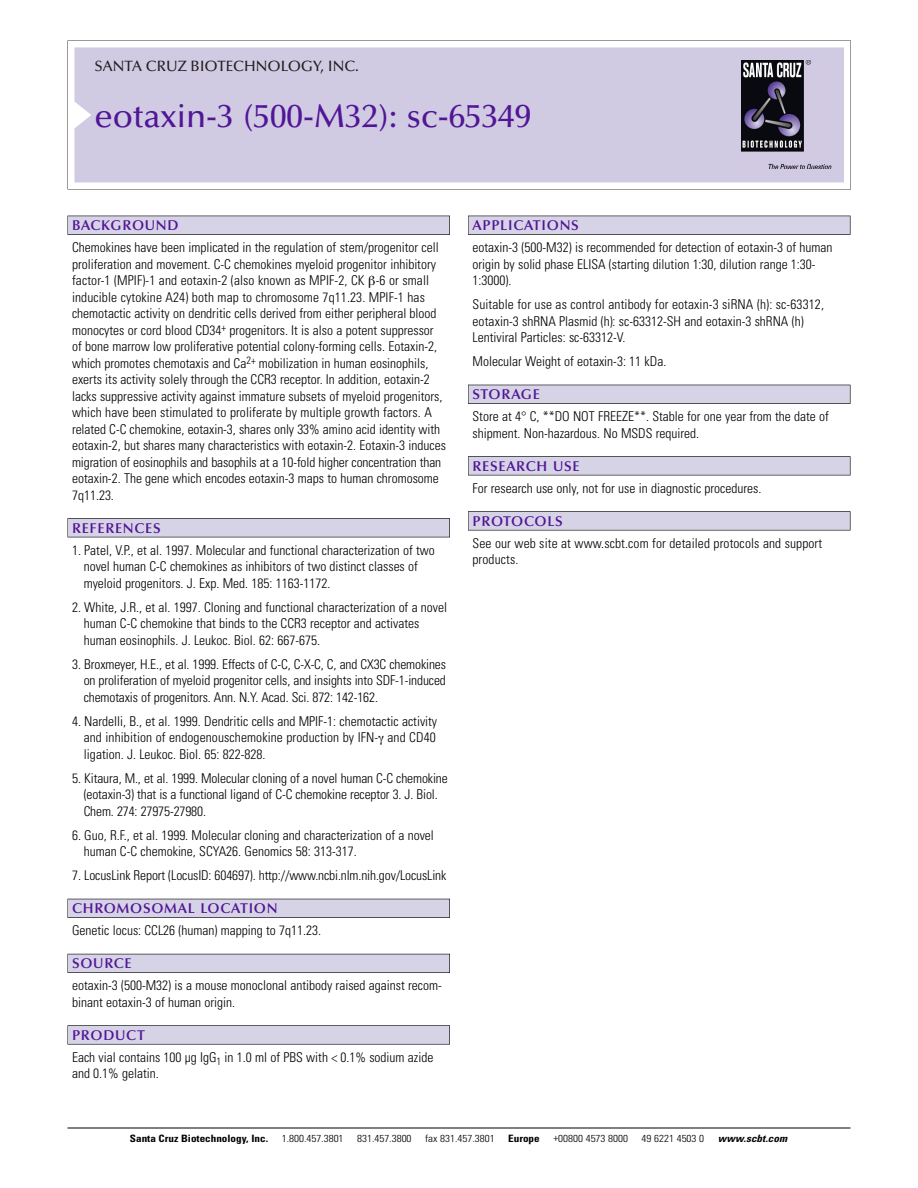
<style>
.page{position:relative;width:918px;height:1188px;background:#fff}
.page>*{position:absolute;margin:0;border:0;box-sizing:border-box;transform-origin:0 0}
.t1{font:500 33px "Optima";color:#511695}
.t2{font:500 15px "Optima";color:#231f20}
.t3{font:600 14.25px "Optima";letter-spacing:.05em;color:#511695}
.t4{font:300 condensed 13.5px/16.5px "Univers";color:#000}
.t5{font:300 condensed 10.2px "Univers";color:#000;scale:1.1 1}
.t6{font:700 condensed 10.2px "Univers";color:#000;scale:1.1 1}
.t7{font:italic 700 condensed 10.2px "Univers";letter-spacing:.005em;color:#000;scale:1.1 1}
</style>
<div class="page">
<svg style="left:68px;top:40px;width:783px;height:149px"></svg>
<div style="left:74px;top:47px;width:770px;height:135px;background:#d1cae3"></div>
<img style="left:741px;top:60px;width:90px;height:108px">
<div style="left:68px;top:216px;width:382px;height:19px;background:#525155"></div>
<div style="left:68px;top:216px;width:381px;height:18px;background:#d7d3e7"></div>
<div style="left:68px;top:518px;width:382px;height:19px;background:#525155"></div>
<div style="left:68px;top:519px;width:381px;height:18px;background:#d7d3e7"></div>
<div style="left:68px;top:899px;width:382px;height:19px;background:#525158"></div>
<div style="left:68px;top:899px;width:381px;height:18px;background:#d7d3e7"></div>
<div style="left:68px;top:954px;width:382px;height:19px;background:#54535a"></div>
<div style="left:68px;top:954px;width:381px;height:18px;background:#d7d3e7"></div>
<svg style="left:68px;top:1025px;width:382px;height:20px"></svg>
<div style="left:68px;top:1026px;width:381px;height:18px;background:#d7d3e7"></div>
<div style="left:468px;top:216px;width:382px;height:19px;background:#525155"></div>
<div style="left:468px;top:216px;width:382px;height:18px;background:#d7d3e7"></div>
<div style="left:468px;top:385px;width:382px;height:19px;background:#515055"></div>
<div style="left:468px;top:385px;width:382px;height:18px;background:#d7d3e7"></div>
<div style="left:468px;top:456px;width:382px;height:19px;background:#545357"></div>
<div style="left:468px;top:457px;width:382px;height:18px;background:#d7d3e7"></div>
<div style="left:468px;top:511px;width:382px;height:19px;background:#575759"></div>
<div style="left:468px;top:512px;width:382px;height:18px;background:#d7d3e7"></div>
<hr style="left:68px;top:1128px;width:782px;height:1px;background:#000">
<p class="t2" style="left:94px;top:61px;width:266px">SANTA CRUZ BIOTECHNOLOGY, INC.</p>
<h1 class="t1" style="left:94px;top:103px;width:438px">eotaxin-3 (500-M32): sc-65349</h1>
<p class="t3" style="left:72px;top:219px;width:108px">BACKGROUND</p>
<p class="t4" style="left:72px;top:240px;width:376px">Chemokines have been implicated in the regulation of stem/progenitor cell proliferation and movement. C-C chemokines myeloid progenitor inhibitory factor-1 (MPIF)-1 and eotaxin-2 (also known as MPIF-2, CK -6 or small inducible cytokine A24) both map to chromosome 7q11.23. MPIF-1 has chemotactic activity on dendritic cells derived from either peripheral blood monocytes or cord blood CD34<sup>+</sup> progenitors. It is also a potent suppressor of bone marrow low proliferative potential colony-forming cells. Eotaxin-2, which promotes chemotaxis and Ca<sup>2+</sup> mobilization in human eosinophils, exerts its activity solely through the CCR3 receptor. In addition, eotaxin-2 lacks suppressive activity against immature subsets of myeloid progenitors, which have been stimulated to proliferate by multiple growth factors. A related C-C chemokine, eotaxin-3, shares only 33% amino acid identity with eotaxin-2, but shares many characteristics with eotaxin-2. Eotaxin-3 induces migration of eosinophils and basophils at a 10-fold higher concentration than eotaxin-2. The gene which encodes eotaxin-3 maps to human chromosome 7q11.23.</p>
<p class="t3" style="left:72px;top:522px;width:90px">REFERENCES</p>
<p class="t4" style="left:84px;top:543px;width:353px;text-indent:-12px">1. Patel, V.P., et al. 1997. Molecular and functional characterization of two novel human C-C chemokines as inhibitors of two distinct classes of myeloid progenitors. J. Exp. Med. 185: 1163-1172.</p>
<p class="t4" style="left:84px;top:600px;width:365px;text-indent:-12px">2. White, J.R., et al. 1997. Cloning and functional characterization of a novel human C-C chemokine that binds to the CCR3 receptor and activates human eosinophils. J. Leukoc. Biol. 62: 667-675.</p>
<p class="t4" style="left:84px;top:657px;width:364px;text-align:justify;text-indent:-12px">3. Broxmeyer, H.E., et al. 1999. Effects of C-C, C-X-C, C, and CX3C chemokines on proliferation of myeloid progenitor cells, and insights into SDF-1-induced chemotaxis of progenitors. Ann. N.Y. Acad. Sci. 872: 142-162.</p>
<p class="t4" style="left:84px;top:714px;width:355px;text-align:justify;text-indent:-12px">4. Nardelli, B., et al. 1999. Dendritic cells and MPIF-1: chemotactic activity and inhibition of endogenouschemokine production by IFN- and CD40 ligation. J. Leukoc. Biol. 65: 822-828.</p>
<p class="t4" style="left:84px;top:771px;width:366px;text-indent:-12px">5. Kitaura, M., et al. 1999. Molecular cloning of a novel human C-C chemokine (eotaxin-3) that is a functional ligand of C-C chemokine receptor 3. J. Biol.<br>Chem. 274: 27975-27980.</p>
<p class="t4" style="left:84px;top:828px;width:352px;text-indent:-12px">6. Guo, R.F., et al. 1999. Molecular cloning and characterization of a novel human C-C chemokine, SCYA26. Genomics 58: 313-317.</p>
<p class="t4" style="left:72px;top:868px;width:376px">7. LocusLink Report (LocusID: 604697). http://www.ncbi.nlm.nih.gov/LocusLink</p>
<p class="t3" style="left:72px;top:903px;width:207px">CHROMOSOMAL LOCATION</p>
<p class="t4" style="left:72px;top:923px;width:251px">Genetic locus: CCL26 (human) mapping to 7q11.23.</p>
<p class="t3" style="left:72px;top:958px;width:61px">SOURCE</p>
<p class="t4" style="left:72px;top:978px;width:371px">eotaxin-3 (500-M32) is a mouse monoclonal antibody raised against recom&shy;binant eotaxin-3 of human origin.</p>
<p class="t3" style="left:72px;top:1029px;width:74px">PRODUCT</p>
<p class="t4" style="left:72px;top:1050px;width:363px">Each vial contains 100 µg IgG<sub>1</sub> in 1.0 ml of PBS with &lt; 0.1% sodium azide and 0.1% gelatin.</p>
<p class="t3" style="left:473px;top:219px;width:108px">APPLICATIONS</p>
<p class="t4" style="left:473px;top:240px;width:362px">eotaxin-3 (500-M32) is recommended for detection of eotaxin-3 of human origin by solid phase ELISA (starting dilution 1:30, dilution range 1:30-<br>1:3000).</p>
<p class="t4" style="left:473px;top:297px;width:353px">Suitable for use as control antibody for eotaxin-3 siRNA (h): sc-63312, eotaxin-3 shRNA Plasmid (h): sc-63312-SH and eotaxin-3 shRNA (h)<br>Lentiviral Particles: sc-63312-V.</p>
<p class="t4" style="left:473px;top:354px;width:195px">Molecular Weight of eotaxin-3: 11 kDa.</p>
<p class="t3" style="left:473px;top:389px;width:69px">STORAGE</p>
<p class="t4" style="left:473px;top:409px;width:358px">Store at 4° C, **DO NOT FREEZE**. Stable for one year from the date of shipment. Non-hazardous. No MSDS required.</p>
<p class="t3" style="left:473px;top:460px;width:109px">RESEARCH USE</p>
<p class="t4" style="left:473px;top:481px;width:290px">For research use only, not for use in diagnostic procedures.</p>
<p class="t3" style="left:473px;top:515px;width:92px">PROTOCOLS</p>
<p class="t4" style="left:473px;top:536px;width:351px">See our web site at www.scbt.com for detailed protocols and support products.</p>
<p class="t6" style="left:130px;top:1135px;width:127px">Santa Cruz Biotechnology, Inc.</p>
<p class="t5" style="left:282px;top:1135px;width:58px">1.800.457.3801</p>
<p class="t5" style="left:357px;top:1135px;width:51px">831.457.3800</p>
<p class="t5" style="left:425px;top:1135px;width:65px">fax 831.457.3801</p>
<p class="t6" style="left:508px;top:1135px;width:30px">Europe</p>
<p class="t5" style="left:553px;top:1135px;width:69px">+00800 4573 8000</p>
<p class="t5" style="left:642px;top:1135px;width:58px">49 6221 4503 0</p>
<p class="t7" style="left:718px;top:1135px;width:64px">www.scbt.com</p>
</div>
